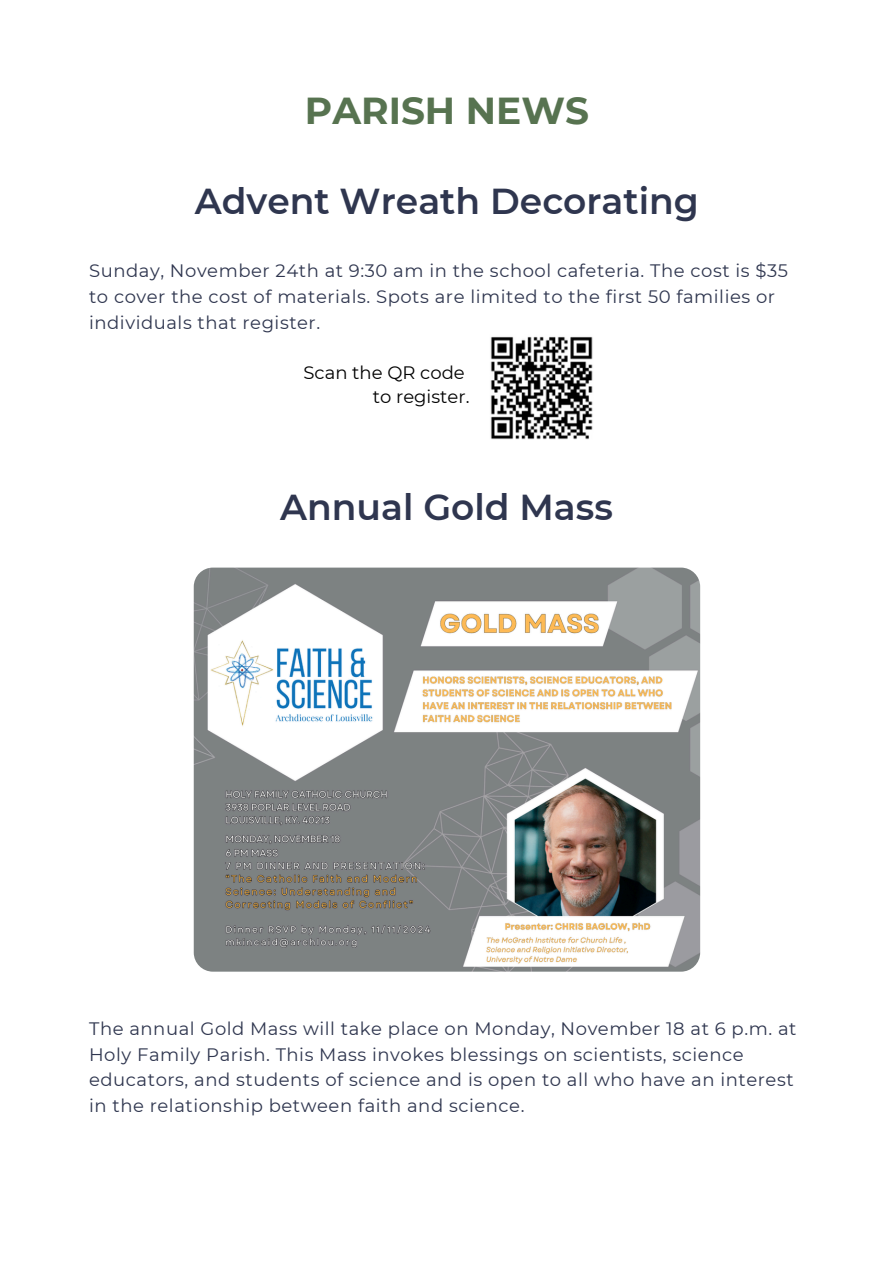
<style>
.page{position:relative;width:894px;height:1264px;background:#fff}
.page>*{position:absolute;margin:0;border:0;box-sizing:border-box;transform-origin:0 0}
.t1{font:700 37.5px "Montserrat";color:#577350}
.t2{font:600 36px "Montserrat";color:#2f364f}
.t3{font:18px/25.8px "Montserrat";letter-spacing:.03em;color:#2f364f}
.t4{font:18px "Montserrat";color:#000}
</style>
<div class="page">
<img style="left:194px;top:567px;width:506px;height:404px;border-radius:19px">
<img style="left:490px;top:336px;width:103px;height:103px">
<h1 class="t1" style="left:305px;top:87px;width:285px">PARISH NEWS</h1>
<p class="t2" style="left:195px;top:179px;width:505px">Advent Wreath Decorating</p>
<p class="t3" style="left:89px;top:258px;width:700px">Sunday, November 24th at 9:30 am in the school cafeteria. The cost is $35 to cover the cost of materials. Spots are limited to the first 50 families or individuals that register.</p>
<h2 class="t4" style="left:303px;top:361px;width:163px">Scan the QR code</h2>
<p class="t4" style="left:373px;top:386px;width:98px">to register.</p>
<h2 class="t2" style="left:280px;top:485px;width:334px">Annual Gold Mass</h2>
<p class="t3" style="left:89px;top:1015px;width:708px">The annual Gold Mass will take place on Monday, November 18 at 6 p.m. at Holy Family Parish. This Mass invokes blessings on scientists, science educators, and students of science and is open to all who have an interest in the relationship between faith and science.</p>
</div>
